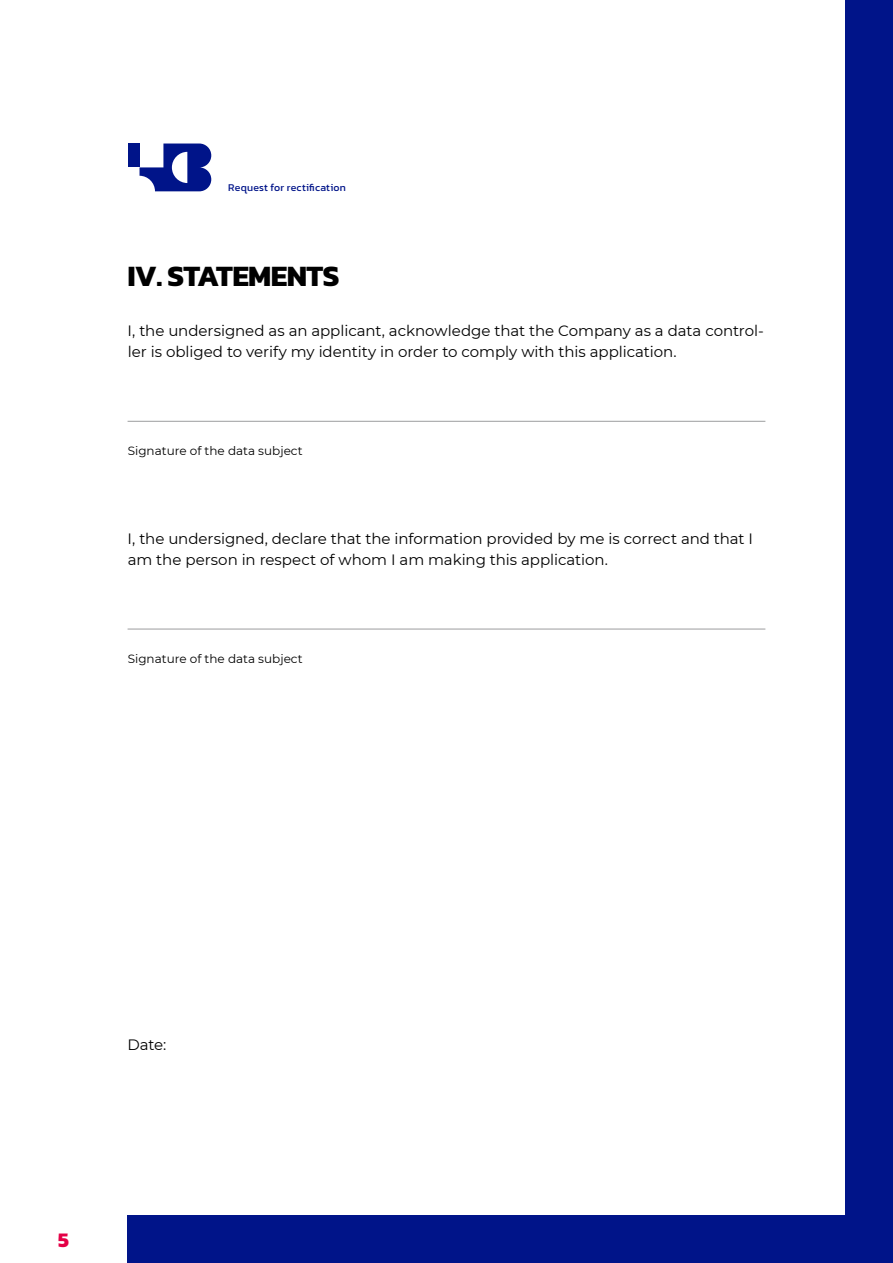
<style>
.page{position:relative;width:893px;height:1263px;background:#fff}
.page>*{position:absolute;margin:0;border:0;box-sizing:border-box;transform-origin:0 0}
.t1{font:700 30px "Kanit";letter-spacing:-.02em;color:#000}
.t2{font:700 21px "Kanit";color:#e40046}
.t3{font:15px/21px "Montserrat";letter-spacing:-.005em;color:#000}
.t4{font:12px "Montserrat";color:#000}
.t5{font:10.5px "Kanit";letter-spacing:.02em;color:#001489}
</style>
<div class="page">
<div style="left:845px;top:0;width:48px;height:1251px;background:#001489"></div>
<div style="left:128px;top:1216px;width:765px;height:47px;background:#001489"></div>
<div style="left:128px;top:144px;width:12px;height:23px;background:#001489"></div>
<svg style="left:140px;top:144px;width:71px;height:47px"></svg>
<hr style="left:128px;top:421px;width:637px;height:1px;background:#a7a8a9">
<hr style="left:128px;top:628px;width:637px;height:2px;background:#a7a8a9">
<p class="t5" style="left:228px;top:180px;width:119px">Request for rectification</p>
<h1 class="t1" style="left:128px;top:252px;width:213px">IV. STATEMENTS</h1>
<p class="t3" style="left:127px;top:320px;width:638px">I, the undersigned as an applicant, acknowledge that the Company as a data control&shy;ler is obliged to verify my identity in order to comply with this application.</p>
<p class="t4" style="left:128px;top:442px;width:176px">Signature of the data subject</p>
<p class="t3" style="left:127px;top:527px;width:627px">I, the undersigned, declare that the information provided by me is correct and that I am the person in respect of whom I am making this application.</p>
<p class="t4" style="left:128px;top:650px;width:176px">Signature of the data subject</p>
<p class="t3" style="left:127px;top:1033px;width:40px">Date:</p>
<h2 class="t2" style="left:58px;top:1223px;width:13px">5</h2>
</div>
